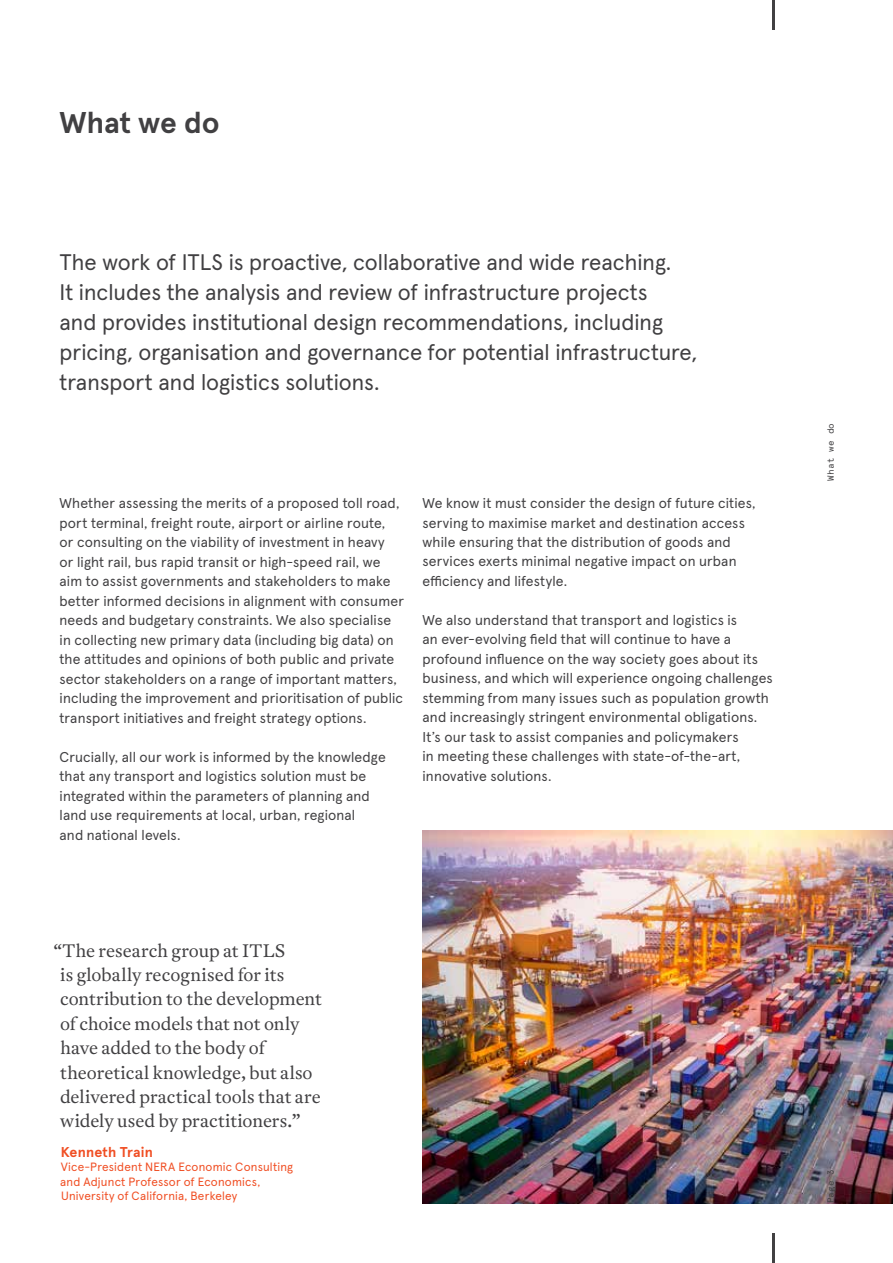
<style>
.page{position:relative;width:893px;height:1263px;background:#fff}
.page>*{position:absolute;margin:0;border:0;box-sizing:border-box;transform-origin:0 0}
.t1{font:700 30px "Apercu Pro";letter-spacing:-.005em;color:#414042}
.t2{font:22.5px/30px "Apercu Pro";color:#414042}
.t3{font:300 18px/24.3px "Antwerp";color:#414042}
.t4{font:14.25px/19.5px "Apercu Pro";letter-spacing:.01em;color:#414042}
.t5{font:700 14.25px "Apercu Pro";letter-spacing:.01em;color:#f04e23}
.t6{font:12px/14.7px "Apercu Pro";letter-spacing:.015em;color:#f04e23}
.t7{font:9px "Apercu Mono Pro";letter-spacing:.02em;color:#414042}
</style>
<div class="page">
<img style="left:422px;top:831px;width:471px;height:372px">
<hr style="left:773px;top:1233px;width:2px;height:30px;background:#414042">
<hr style="left:773px;top:0;width:2px;height:30px;background:#414042">
<h1 class="t1" style="left:60px;top:99px;width:162px">What we do</h1>
<p class="t2" style="left:60px;top:245px;width:639px">The work of ITLS is proactive, collaborative and wide reaching.<br>It includes the analysis and review of infrastructure projects<br>and provides institutional design recommendations, including pricing, organisation and governance for potential infrastructure, transport and logistics solutions.</p>
<p class="t4" style="left:60px;top:492px;width:346px">Whether assessing the merits of a proposed toll road, port terminal, freight route, airport or airline route,<br>or consulting on the viability of investment in heavy<br>or light rail, bus rapid transit or high-speed rail, we aim to assist governments and stakeholders to make better informed decisions in alignment with consumer needs and budgetary constraints. We also specialise in collecting new primary data (including big data) on the attitudes and opinions of both public and private sector stakeholders on a range of important matters, including the improvement and prioritisation of public transport initiatives and freight strategy options.</p>
<p class="t4" style="left:60px;top:746px;width:328px">Crucially, all our work is informed by the knowledge that any transport and logistics solution must be integrated within the parameters of planning and land use requirements at local, urban, regional<br>and national levels.</p>
<p class="t4" style="left:422px;top:492px;width:335px">We know it must consider the design of future cities, serving to maximise market and destination access while ensuring that the distribution of goods and services exerts minimal negative impact on urban efficiency and lifestyle.</p>
<p class="t4" style="left:422px;top:609px;width:352px">We also understand that transport and logistics is<br>an ever-evolving field that will continue to have a profound influence on the way society goes about its business, and which will experience ongoing challenges stemming from many issues such as population growth and increasingly stringent environmental obligations.<br>It’s our task to assist companies and policymakers<br>in meeting these challenges with state-of-the-art, innovative solutions.</p>
<p class="t3" style="left:60px;top:938px;width:263px;text-indent:-7px">“The research group at ITLS<br>is globally recognised for its contribution to the development of choice models that not only have added to the body of theoretical knowledge, but also delivered practical tools that are widely used by practitioners.”</p>
<p class="t5" style="left:61px;top:1140px;width:94px">Kenneth Train</p>
<p class="t6" style="left:60px;top:1159px;width:234px">Vice-President NERA Economic Consulting and Adjunct Professor of Economics,<br>University of California, Berkeley</p>
<p class="t7" style="left:824px;top:480px;width:59px;rotate:-90deg">What we do</p>
<p class="t7" style="left:824px;top:1203px;width:36px;rotate:-90deg">Page 3</p>
</div>
